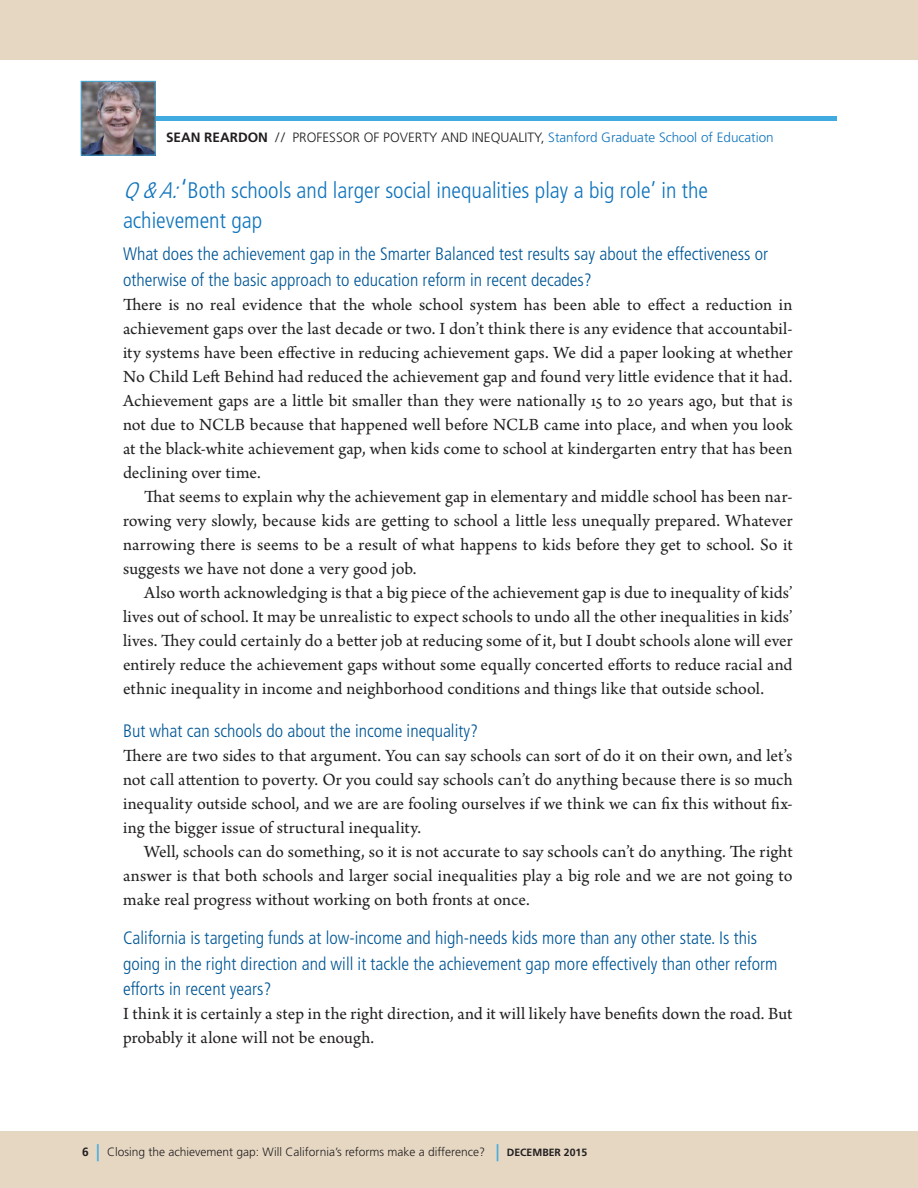
<style>
.page{position:relative;width:918px;height:1188px;background:#fff}
.page>*{position:absolute;margin:0;border:0;box-sizing:border-box;transform-origin:0 0}
.MainHead{font:300 condensed 22.5px/30px "Frutiger";color:#1074bc}
.main_text_-_1st_par{font:18px/24px "Arno Pro";letter-spacing:.005em;color:#231f20;text-align:justify}
.main_text{font:18px/24px "Arno Pro";color:#231f20;text-align:justify}
.Subhead{font:300 condensed 18px/25.5px "Frutiger";color:#005796}
.t1{font:300 13.5px "Frutiger";color:#231f20}
.t2{font:300 12px "Frutiger";color:#231f20}
.s1{font-weight:700}
.s2{color:#1074bc}
.s3{font-style:italic}
.s4{font-size:25.5px}
.s5{font-size:22.5px;color:#41abe0}
.s6{font-weight:700;font-size:10.5px}
</style>
<div class="page">
<div style="left:0;top:1132px;width:918px;height:56px;background:#e5d7c2"></div>
<div style="left:0;top:0;width:918px;height:59px;background:#e5d7c2"></div>
<div style="left:81px;top:116px;width:756px;height:5px;background:#41abe0"></div>
<img style="left:83px;top:83px;width:71px;height:70px">
<div style="left:81px;top:81px;width:75px;height:74px;border:1px solid #41abe0"></div>
<p class="t1" style="left:166px;top:130px;width:609px"><span class="s1">SEAN REARDON</span> / / PROFESSOR OF POVERTY AND INEQUALITY, <span class="s2">Stanford Graduate School of Education</span></p>
<p class="MainHead" style="left:123px;top:175px;width:587px"><span class="s3">Q&amp;A:</span><span class="s4">‘</span>Both schools and larger social inequalities play a big role’ in the achievement gap</p>
<p class="Subhead" style="left:123px;top:241px;width:647px">What does the achievement gap in the Smarter Balanced test results say about the effectiveness or otherwise of the basic approach to education reform in recent decades?</p>
<p class="main_text_-_1st_par" style="left:123px;top:293px;width:671px">There is no real evidence that the whole school system has been able to effect a reduction in achievement gaps over the last decade or two. I don’t think there is any evidence that accountabil&shy;ity systems have been effective in reducing achievement gaps. We did a paper looking at whether No Child Left Behind had reduced the achievement gap and found very little evidence that it had.<br>Achievement gaps are a little bit smaller than they were nationally 15 to 20 years ago, but that is not due to NCLB because that happened well before NCLB came into place, and when you look at the black-white achievement gap, when kids come to school at kindergarten entry that has been declining over time.</p>
<p class="main_text" style="left:123px;top:485px;width:671px;text-indent:21px">That seems to explain why the achievement gap in elementary and middle school has been nar&shy;rowing very slowly, because kids are getting to school a little less unequally prepared. Whatever narrowing there is seems to be a result of what happens to kids before they get to school. So it suggests we have not done a very good job.</p>
<p class="main_text" style="left:123px;top:581px;width:671px;text-indent:21px">Also worth acknowledging is that a big piece of the achievement gap is due to inequality of kids’ lives out of school. It may be unrealistic to expect schools to undo all the other inequalities in kids’ lives. They could certainly do a better job at reducing some of it, but I doubt schools alone will ever entirely reduce the achievement gaps without some equally concerted efforts to reduce racial and ethnic inequality in income and neighborhood conditions and things like that outside school.</p>
<p class="Subhead" style="left:123px;top:718px;width:356px">But what can schools do about the income inequality?</p>
<p class="main_text_-_1st_par" style="left:123px;top:745px;width:671px">There are two sides to that argument. You can say schools can sort of do it on their own, and let’s not call attention to poverty. Or you could say schools can’t do anything because there is so much inequality outside school, and we are are fooling ourselves if we think we can fix this without fix&shy;ing the bigger issue of structural inequality.</p>
<p class="main_text" style="left:123px;top:841px;width:671px;text-indent:21px">Well, schools can do something, so it is not accurate to say schools can’t do anything. The right answer is that both schools and larger social inequalities play a big role and we are not going to make real progress without working on both fronts at once.</p>
<p class="Subhead" style="left:123px;top:925px;width:656px">California is targeting funds at low-income and high-needs kids more than any other state. Is this going in the right direction and will it tackle the achievement gap more effectively than other reform efforts in recent years?</p>
<p class="main_text_-_1st_par" style="left:123px;top:1003px;width:671px">I think it is certainly a step in the right direction, and it will likely have benefits down the road. But probably it alone will not be enough.</p>
<p class="t2" style="left:82px;top:1145px;width:507px"><span class="s1">6</span> <span class="s5">|</span> Closing the achievement gap: Will California’s reforms make a difference? <span class="s5">|</span> <span class="s6">DECEMBER 2015</span></p>
</div>
